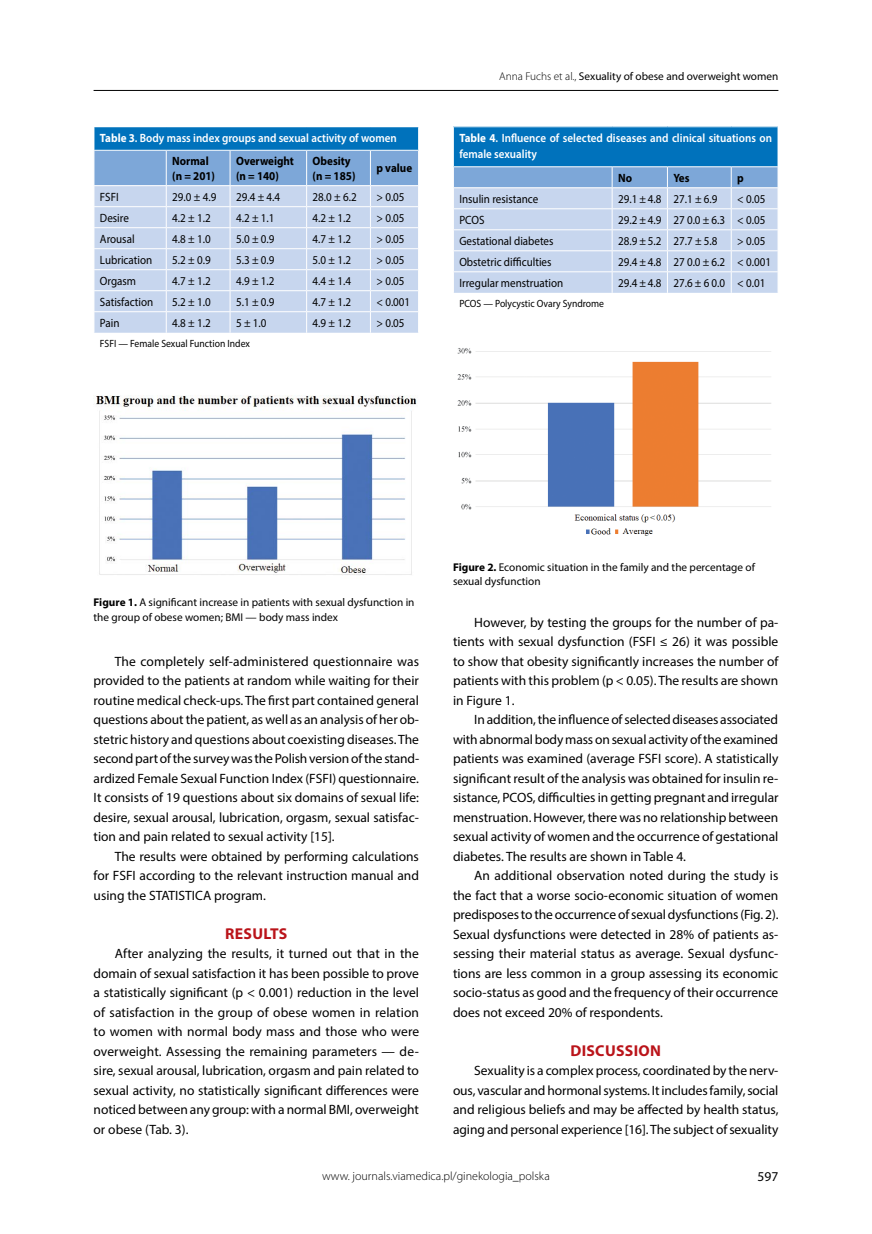
<style>
.page{position:relative;width:872px;height:1234px;background:#fff}
.page>*{position:absolute;margin:0;border:0;box-sizing:border-box;transform-origin:0 0}
.t1{font:700 15.75px "Myriad Pro";letter-spacing:.02em;color:#ba141a}
.t2{font:13.5px/19.5px "Myriad Pro";color:#000;text-align:justify}
.t3{font:12px "Myriad Pro";color:#000;scale:.92 1}
.t4{font:600 12px/23.5px "Myriad Pro";color:#fff;scale:.92 1}
.t5{font:700 12px/14.4px "Myriad Pro";color:#000;scale:.92 1}
.t6{font:300 12px "Myriad Pro";color:#000}
.t7{font:11.25px/14.2px "Myriad Pro";color:#000}
.t8{font:10.5px "Myriad Pro";color:#000;scale:.92 1}
.s1{font-weight:700}
.s2{font-weight:700;color:#000}
.s3{font-weight:300}
</style>
<div class="page">
<hr style="left:94px;top:90px;width:684px;height:1px;background:#000">
<svg style="left:94px;top:127px;width:325px;height:205px;background:#a8c5e5"></svg>
<div style="left:453px;top:127px;width:325px;height:40px;background:#0072bc"></div>
<hr style="left:453px;top:127px;width:1px;height:39px;background:#fff">
<hr style="left:777px;top:127px;width:1px;height:39px;background:#fff">
<hr style="left:453px;top:166px;width:159px;height:1px;background:#fff">
<hr style="left:612px;top:166px;width:55px;height:1px;background:#fff">
<hr style="left:667px;top:166px;width:64px;height:1px;background:#fff">
<hr style="left:731px;top:166px;width:47px;height:1px;background:#fff">
<svg style="left:453px;top:167px;width:325px;height:126px;background:#bed0eb"></svg>
<img style="left:96px;top:395px;width:321px;height:180px">
<img style="left:457px;top:348px;width:314px;height:188px">
<p class="t4" style="left:172px;top:126px;width:245px;text-indent:-72px"><span class="s1">Table 3</span>. Body mass index groups and sexual activity of women<br><span class="s2">Normal</span></p>
<p class="t5" style="left:172px;top:168px;width:48px">(n = 201)</p>
<p class="t5" style="left:236px;top:154px;width:64px">Overweight (n = 140)</p>
<p class="t5" style="left:313px;top:154px;width:48px">Obesity (n = 185)</p>
<p class="t5" style="left:376px;top:161px;width:40px">p value</p>
<p class="t3" style="left:100px;top:189px;width:22px">FSFI</p>
<p class="t3" style="left:172px;top:189px;width:49px">29.0 ± 4.9</p>
<p class="t3" style="left:236px;top:189px;width:49px">29.4 ± 4.4</p>
<p class="t3" style="left:313px;top:189px;width:49px">28.0 ± 6.2</p>
<p class="t3" style="left:376px;top:189px;width:32px">&gt; 0.05</p>
<p class="t3" style="left:100px;top:210px;width:33px">Desire</p>
<p class="t3" style="left:172px;top:210px;width:43px">4.2 ± 1.2</p>
<p class="t3" style="left:236px;top:210px;width:43px">4.2 ± 1.1</p>
<p class="t3" style="left:313px;top:210px;width:43px">4.2 ± 1.2</p>
<p class="t3" style="left:376px;top:210px;width:32px">&gt; 0.05</p>
<p class="t3" style="left:100px;top:231px;width:39px">Arousal</p>
<p class="t3" style="left:172px;top:231px;width:43px">4.8 ± 1.0</p>
<p class="t3" style="left:236px;top:231px;width:43px">5.0 ± 0.9</p>
<p class="t3" style="left:313px;top:231px;width:43px">4.7 ± 1.2</p>
<p class="t3" style="left:376px;top:231px;width:32px">&gt; 0.05</p>
<p class="t3" style="left:100px;top:252px;width:58px">Lubrication</p>
<p class="t3" style="left:172px;top:252px;width:43px">5.2 ± 0.9</p>
<p class="t3" style="left:236px;top:252px;width:43px">5.3 ± 0.9</p>
<p class="t3" style="left:313px;top:252px;width:43px">5.0 ± 1.2</p>
<p class="t3" style="left:376px;top:252px;width:32px">&gt; 0.05</p>
<p class="t3" style="left:100px;top:273px;width:41px">Orgasm</p>
<p class="t3" style="left:172px;top:273px;width:43px">4.7 ± 1.2</p>
<p class="t3" style="left:236px;top:273px;width:43px">4.9 ± 1.2</p>
<p class="t3" style="left:313px;top:273px;width:43px">4.4 ± 1.4</p>
<p class="t3" style="left:376px;top:273px;width:32px">&gt; 0.05</p>
<p class="t3" style="left:100px;top:294px;width:60px">Satisfaction</p>
<p class="t3" style="left:172px;top:294px;width:43px">5.2 ± 1.0</p>
<p class="t3" style="left:236px;top:294px;width:43px">5.1 ± 0.9</p>
<p class="t3" style="left:313px;top:294px;width:43px">4.7 ± 1.2</p>
<p class="t3" style="left:376px;top:294px;width:38px">&lt; 0.001</p>
<p class="t3" style="left:100px;top:315px;width:23px">Pain</p>
<p class="t3" style="left:172px;top:315px;width:43px">4.8 ± 1.2</p>
<p class="t3" style="left:236px;top:315px;width:35px">5 ± 1.0</p>
<p class="t3" style="left:313px;top:315px;width:43px">4.9 ± 1.2</p>
<p class="t3" style="left:376px;top:315px;width:32px">&gt; 0.05</p>
<p class="t8" style="left:100px;top:336px;width:164px">FSFI — Female Sexual Function Index</p>
<p class="t7" style="left:499px;top:69px;width:281px"><span class="s3">Anna Fuchs et al.,</span> Sexuality of obese and overweight women</p>
<p class="t4" style="left:459px;top:129px;width:341px;line-height:16.5px"><span class="s1">Table 4</span>. Influence of selected diseases and clinical situations on female sexuality</p>
<p class="t5" style="left:618px;top:170px;width:17px">No</p>
<p class="t5" style="left:673px;top:170px;width:19px">Yes</p>
<p class="t5" style="left:737px;top:170px;width:9px">p</p>
<p class="t3" style="left:459px;top:191px;width:87px">Insulin resistance</p>
<p class="t3" style="left:618px;top:191px;width:110px">29.1 ± 4.8 27.1 ± 6.9</p>
<p class="t3" style="left:737px;top:191px;width:32px">&lt; 0.05</p>
<p class="t3" style="left:459px;top:212px;width:29px">PCOS</p>
<p class="t3" style="left:618px;top:212px;width:162px">29.2 ± 4.9 27 0.0 ± 6.3 &lt; 0.05</p>
<p class="t3" style="left:459px;top:233px;width:104px">Gestational diabetes</p>
<p class="t3" style="left:618px;top:233px;width:110px">28.9 ± 5.2 27.7 ± 5.8</p>
<p class="t3" style="left:737px;top:233px;width:32px">&gt; 0.05</p>
<p class="t3" style="left:459px;top:254px;width:102px">Obstetric difficulties</p>
<p class="t3" style="left:618px;top:254px;width:168px">29.4 ± 4.8 27 0.0 ± 6.2 &lt; 0.001</p>
<p class="t3" style="left:459px;top:275px;width:114px">Irregular menstruation</p>
<p class="t3" style="left:618px;top:275px;width:162px">29.4 ± 4.8 27.6 ± 6 0.0 &lt; 0.01</p>
<p class="t8" style="left:459px;top:296px;width:159px">PCOS — Polycystic Ovary Syndrome</p>
<p class="t7" style="left:94px;top:595px;width:322px"><span class="s1">Figure 1.</span> A significant increase in patients with sexual dysfunction in the group of obese women; BMI — body mass index</p>
<p class="t2" style="left:94px;top:651px;width:327px;text-indent:21px">The completely self-administered questionnaire was provided to the patients at random while waiting for their routine medical check-ups. The first part contained general questions about the patient, as well as an analysis of her ob&shy;stetric history and questions about coexisting diseases. The second part of the survey was the Polish version of the stand&shy;ardized Female Sexual Function Index (FSFI) questionnaire.<br>It consists of 19 questions about six domains of sexual life: desire, sexual arousal, lubrication, orgasm, sexual satisfac&shy;tion and pain related to sexual activity [15].</p>
<p class="t2" style="left:94px;top:846px;width:327px;text-indent:21px">The results were obtained by performing calculations for FSFI according to the relevant instruction manual and using the STATISTICA program.</p>
<p class="t1" style="left:225px;top:923px;width:64px">RESULTS</p>
<p class="t2" style="left:94px;top:943px;width:327px;text-indent:21px">After analyzing the results, it turned out that in the domain of sexual satisfaction it has been possible to prove a statistically significant (p &lt; 0.001) reduction in the level of satisfaction in the group of obese women in relation to women with normal body mass and those who were overweight. Assessing the remaining parameters — de&shy;sire, sexual arousal, lubrication, orgasm and pain related to sexual activity, no statistically significant differences were noticed between any group: with a normal BMI, overweight or obese (Tab. 3).</p>
<p class="t7" style="left:453px;top:559px;width:303px"><span class="s1">Figure 2.</span> Economic situation in the family and the percentage of sexual dysfunction</p>
<p class="t2" style="left:453px;top:612px;width:327px;text-indent:21px">However, by testing the groups for the number of pa&shy;tients with sexual dysfunction (FSFI ≤ 26) it was possible to show that obesity significantly increases the number of patients with this problem (p &lt; 0.05). The results are shown in Figure 1.</p>
<p class="t2" style="left:453px;top:709px;width:327px;text-indent:21px">In addition, the influence of selected diseases associated with abnormal body mass on sexual activity of the examined patients was examined (average FSFI score). A statistically significant result of the analysis was obtained for insulin re&shy;sistance, PCOS, difficulties in getting pregnant and irregular menstruation. However, there was no relationship between sexual activity of women and the occurrence of gestational diabetes. The results are shown in Table 4.</p>
<p class="t2" style="left:453px;top:865px;width:327px;text-indent:21px">An additional observation noted during the study is the fact that a worse socio-economic situation of women predisposes to the occurrence of sexual dysfunctions (Fig. 2).<br>Sexual dysfunctions were detected in 28% of patients as&shy;sessing their material status as average. Sexual dysfunc&shy;tions are less common in a group assessing its economic socio-status as good and the frequency of their occurrence does not exceed 20% of respondents.</p>
<p class="t1" style="left:570px;top:1040px;width:92px">DISCUSSION</p>
<p class="t2" style="left:453px;top:1060px;width:327px;text-indent:21px">Sexuality is a complex process, coordinated by the nerv&shy;ous, vascular and hormonal systems. It includes family, social and religious beliefs and may be affected by health status, aging and personal experience [16]. The subject of sexuality</p>
<p class="t6" style="left:322px;top:1169px;width:229px">www. journals.viamedica.pl/ginekologia_polska</p>
<p class="t2" style="left:757px;top:1166px;width:22px">597</p>
</div>
